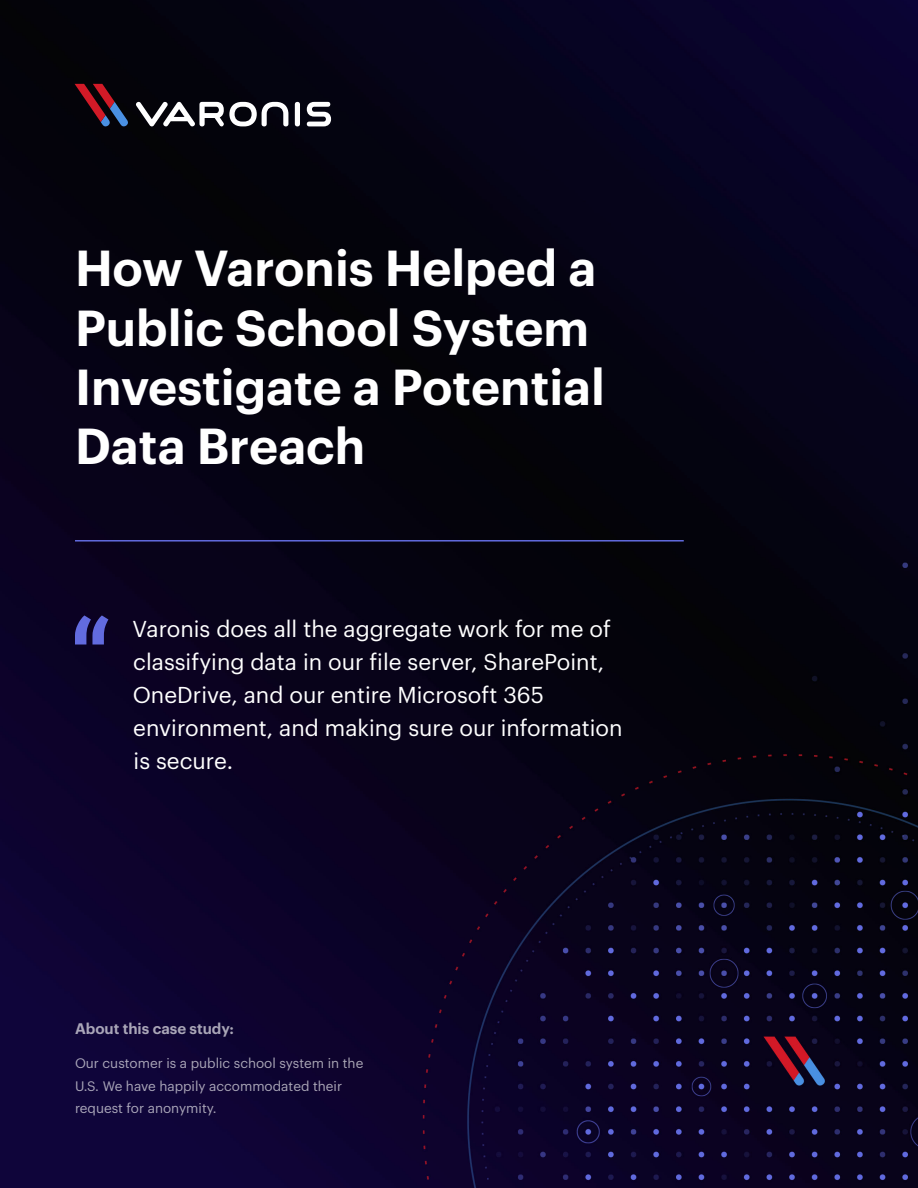
<style>
.page{position:relative;width:918px;height:1188px;background:#fff}
.page>*{position:absolute;margin:0;border:0;box-sizing:border-box;transform-origin:0 0}
.t1{font:600 49.5px/59.4px "Graphik LC";color:#fff}
.t2{font:22.5px/33px "Graphik LC";color:#fff}
.t3{font:600 15px "Graphik LC";color:#fff}
.t4{font:13.5px/22.5px "Graphik LC";color:#fff}
</style>
<div class="page">
<img style="left:0;top:0;width:918px;height:1188px">
<div style="left:295px;top:102px;width:5px;height:24px;background:#fff;border-radius:3px"></div>
<svg style="left:307px;top:102px;width:24px;height:24px"></svg>
<svg style="left:136px;top:102px;width:152px;height:25px"></svg>
<svg style="left:75px;top:84px;width:54px;height:43px;background:#3a1726"></svg>
<svg style="left:75px;top:615px;width:33px;height:30px"></svg>
<hr style="left:75px;top:540px;width:609px;height:2px;background:#626bdf">
<h1 class="t1" style="left:75px;top:234px;width:532px">How Varonis Helped a<br>Public School System<br>Investigate a Potential<br>Data Breach</h1>
<p class="t2" style="left:133px;top:610px;width:492px">Varonis does all the aggregate work for me of classifying data in our file server, SharePoint, OneDrive, and our entire Microsoft 365 environment, and making sure our information is secure.</p>
<p class="t3" style="left:75px;top:1017px;width:161px">About this case study:</p>
<p class="t4" style="left:75px;top:1051px;width:290px">Our customer is a public school system in the<br>U.S. We have happily accommodated their request for anonymity.</p>
</div>
